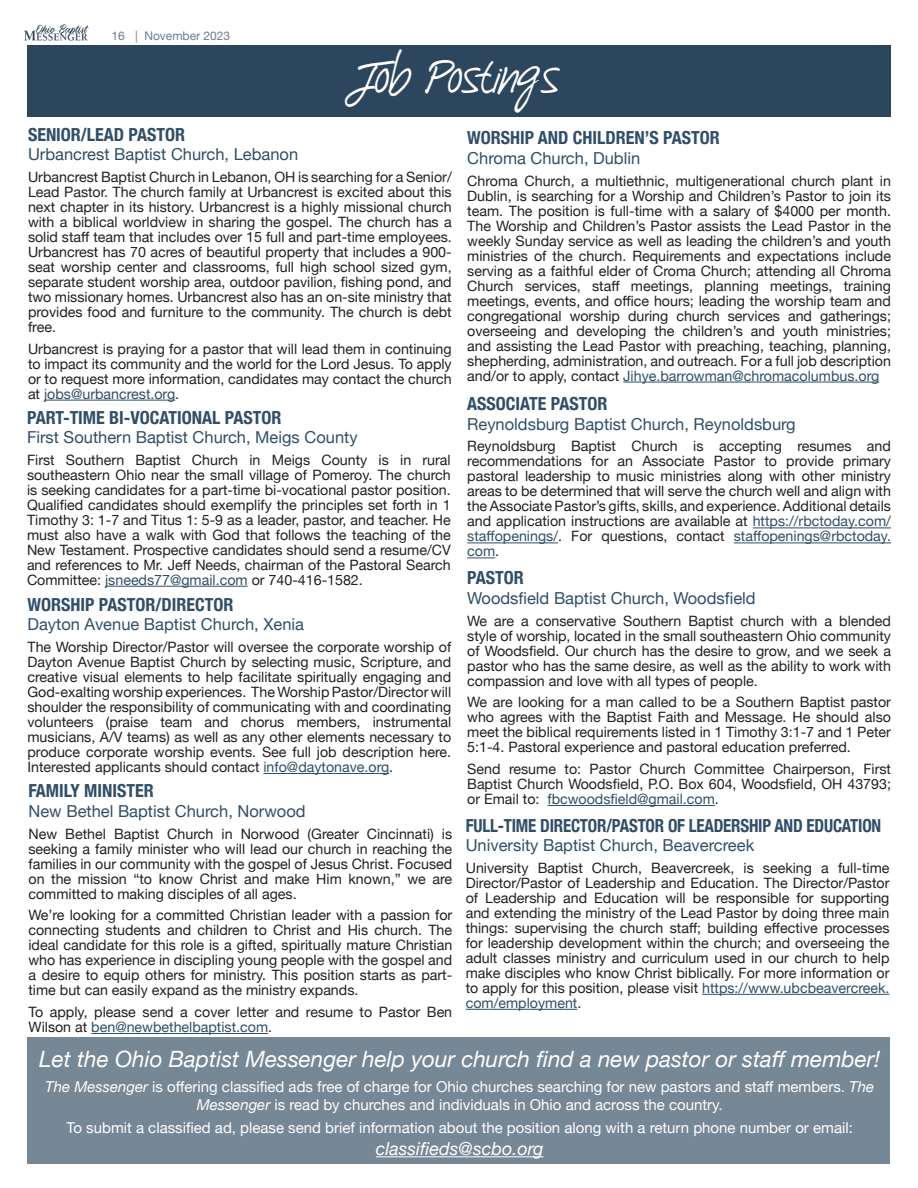
<style>
.page{position:relative;width:918px;height:1188px;background:#fff}
.page>*{position:absolute;margin:0;border:0;box-sizing:border-box;transform-origin:0 0}
.t1{font:43.5px "Southpaw";color:#fff}
.t2{font:italic 22.5px "Helvetica Neue";color:#fff}
.Job_Post_Title{font:700 condensed 18px "Helvetica Neue";color:#304e67}
.Job_Post_Title-2{font:700 condensed 18px "Helvetica Neue";color:#304e67;scale:.94 1}
.t3{font:italic 18px "Helvetica Neue";color:#fff}
.Job_Post_Subtitle{font:16.5px "Helvetica Neue";color:#304e67}
.t4{font:15px/18px "Helvetica Neue";color:#fff;text-align:center}
.Classified_Body_text{font:14.25px/15px "Helvetica Neue";color:#231f20;text-align:justify}
.t5{font:12px "Helvetica Neue";color:#6c7e8f}
.s1{color:#304e67}
.s2{font-style:italic}
</style>
<div class="page">
<img style="left:24px;top:24px;width:65px;height:17px">
<div style="left:27px;top:45px;width:864px;height:72px;background:#2c465e"></div>
<div style="left:27px;top:1038px;width:863px;height:126px;background:#768796"></div>
<hr style="left:376px;top:1156px;width:168px;height:1px;background:#fff">
<hr style="left:702px;top:994px;width:187px;height:1px;background:#304e67">
<hr style="left:466px;top:1009px;width:111px;height:1px;background:#304e67">
<hr style="left:547px;top:805px;width:168px;height:1px;background:#304e67">
<hr style="left:263px;top:773px;width:126px;height:1px;background:#304e67">
<hr style="left:44px;top:400px;width:131px;height:1px;background:#304e67">
<hr style="left:623px;top:382px;width:256px;height:1px;background:#304e67">
<hr style="left:753px;top:528px;width:138px;height:1px;background:#304e67">
<hr style="left:467px;top:543px;width:91px;height:1px;background:#304e67">
<hr style="left:734px;top:543px;width:157px;height:1px;background:#304e67">
<svg style="left:467px;top:558px;width:28px;height:1px"></svg>
<hr style="left:105px;top:586px;width:143px;height:1px;background:#304e67">
<hr style="left:91px;top:1033px;width:177px;height:1px;background:#304e67">
<p class="t5" style="left:111px;top:27px;width:120px">16 | November 2023</p>
<p class="t1" style="left:359px;top:52px;width:201px">Job Postings</p>
<p class="Job_Post_Title" style="left:28px;top:119px;width:159px">SENIOR/LEAD PASTOR</p>
<p class="Job_Post_Subtitle" style="left:28px;top:142px;width:272px">Urbancrest Baptist Church, Lebanon</p>
<p class="Classified_Body_text" style="left:28px;top:170px;width:425px">Urbancrest Baptist Church in Lebanon, OH is searching for a Senior/ Lead Pastor. The church family at Urbancrest is excited about this next chapter in its history. Urbancrest is a highly missional church with a biblical worldview in sharing the gospel. The church has a solid staff team that includes over 15 full and part-time employees.<br>Urbancrest has 70 acres of beautiful property that includes a 900- seat worship center and classrooms, full high school sized gym, separate student worship area, outdoor pavilion, fishing pond, and two missionary homes. Urbancrest also has an on-site ministry that provides food and furniture to the community. The church is debt free.</p>
<p class="Classified_Body_text" style="left:28px;top:342px;width:425px">Urbancrest is praying for a pastor that will lead them in continuing to impact its community and the world for the Lord Jesus. To apply or to request more information, candidates may contact the church at <span class="s1">jobs@urbancrest.org</span>.</p>
<p class="Job_Post_Title" style="left:27px;top:402px;width:256px">PART-TIME BI-VOCATIONAL PASTOR</p>
<p class="Job_Post_Subtitle" style="left:27px;top:425px;width:332px">First Southern Baptist Church, Meigs County</p>
<p class="Classified_Body_text" style="left:27px;top:453px;width:425px">First Southern Baptist Church in Meigs County is in rural southeastern Ohio near the small village of Pomeroy. The church is seeking candidates for a part-time bi-vocational pastor position.<br>Qualified candidates should exemplify the principles set forth in 1<br>Timothy 3: 1-7 and Titus 1: 5-9 as a leader, pastor, and teacher. He must also have a walk with God that follows the teaching of the New Testament. Prospective candidates should send a resume/CV and references to Mr. Jeff Needs, chairman of the Pastoral Search Committee: <span class="s1">jsneeds77@gmail.com</span> or 740-416-1582.</p>
<p class="Job_Post_Title" style="left:27px;top:589px;width:207px">WORSHIP PASTOR/DIRECTOR</p>
<p class="Job_Post_Subtitle" style="left:27px;top:613px;width:278px">Dayton Avenue Baptist Church, Xenia</p>
<p class="Classified_Body_text" style="left:27px;top:640px;width:425px">The Worship Director/Pastor will oversee the corporate worship of Dayton Avenue Baptist Church by selecting music, Scripture, and creative visual elements to help facilitate spiritually engaging and God-exalting worship experiences. The Worship Pastor/Director will shoulder the responsibility of communicating with and coordinating volunteers (praise team and chorus members, instrumental musicians, A/V teams) as well as any other elements necessary to produce corporate worship events. See full job description here.<br>Interested applicants should contact <span class="s1">info@daytonave.org</span>.</p>
<p class="Job_Post_Title" style="left:28px;top:776px;width:127px">FAMILY MINISTER</p>
<p class="Job_Post_Subtitle" style="left:28px;top:799px;width:279px">New Bethel Baptist Church, Norwood</p>
<p class="Classified_Body_text" style="left:28px;top:827px;width:425px">New Bethel Baptist Church in Norwood (Greater Cincinnati) is seeking a family minister who will lead our church in reaching the families in our community with the gospel of Jesus Christ. Focused on the mission “to know Christ and make Him known,” we are committed to making disciples of all ages.</p>
<p class="Classified_Body_text" style="left:28px;top:909px;width:425px">We’re looking for a committed Christian leader with a passion for connecting students and children to Christ and His church. The ideal candidate for this role is a gifted, spiritually mature Christian who has experience in discipling young people with the gospel and a desire to equip others for ministry. This position starts as part&shy;time but can easily expand as the ministry expands.</p>
<p class="Classified_Body_text" style="left:28px;top:1005px;width:425px">To apply, please send a cover letter and resume to Pastor Ben<br>Wilson at <span class="s1">ben@newbethelbaptist.com</span>.</p>
<p class="Job_Post_Title" style="left:467px;top:123px;width:254px">WORSHIP AND CHILDREN’S PASTOR</p>
<p class="Job_Post_Subtitle" style="left:467px;top:146px;width:175px">Chroma Church, Dublin</p>
<p class="Classified_Body_text" style="left:467px;top:174px;width:425px">Chroma Church, a multiethnic, multigenerational church plant in Dublin, is searching for a Worship and Children’s Pastor to join its team. The position is full-time with a salary of $4000 per month.<br>The Worship and Children’s Pastor assists the Lead Pastor in the weekly Sunday service as well as leading the children’s and youth ministries of the church. Requirements and expectations include serving as a faithful elder of Croma Church; attending all Chroma Church services, staff meetings, planning meetings, training meetings, events, and office hours; leading the worship team and congregational worship during church services and gatherings; overseeing and developing the children’s and youth ministries; and assisting the Lead Pastor with preaching, teaching, planning, shepherding, administration, and outreach. For a full job description and/or to apply, contact <span class="s1">Jihye.barrowman@chromacolumbus.org</span></p>
<p class="Job_Post_Title" style="left:467px;top:389px;width:142px">ASSOCIATE PASTOR</p>
<p class="Job_Post_Subtitle" style="left:467px;top:412px;width:330px">Reynoldsburg Baptist Church, Reynoldsburg</p>
<p class="Classified_Body_text" style="left:467px;top:440px;width:425px">Reynoldsburg Baptist Church is accepting resumes and recommendations for an Associate Pastor to provide primary pastoral leadership to music ministries along with other ministry areas to be determined that will serve the church well and align with the Associate Pastor’s gifts, skills, and experience. Additional details and application instructions are available at <span class="s1">https://rbctoday.com/ staffopenings/</span>. For questions, contact <span class="s1">staffopenings@rbctoday. com</span>.</p>
<p class="Job_Post_Title" style="left:467px;top:563px;width:58px">PASTOR</p>
<p class="Job_Post_Subtitle" style="left:467px;top:586px;width:290px">Woodsfield Baptist Church, Woodsfield</p>
<p class="Classified_Body_text" style="left:467px;top:614px;width:425px">We are a conservative Southern Baptist church with a blended style of worship, located in the small southeastern Ohio community of Woodsfield. Our church has the desire to grow, and we seek a pastor who has the same desire, as well as the ability to work with compassion and love with all types of people.</p>
<p class="Classified_Body_text" style="left:467px;top:696px;width:425px">We are looking for a man called to be a Southern Baptist pastor who agrees with the Baptist Faith and Message. He should also meet the biblical requirements listed in 1 Timothy 3:1-7 and 1 Peter 5:1-4. Pastoral experience and pastoral education preferred.</p>
<p class="Classified_Body_text" style="left:467px;top:762px;width:425px">Send resume to: Pastor Church Committee Chairperson, First Baptist Church Woodsfield, P.O. Box 604, Woodsfield, OH 43793; or Email to: <span class="s1">fbcwoodsfield@gmail.com</span>.</p>
<p class="Job_Post_Title-2" style="left:466px;top:810px;width:444px">FULL-TIME DIRECTOR/PASTOR OF LEADERSHIP AND EDUCATION</p>
<p class="Job_Post_Subtitle" style="left:466px;top:833px;width:290px">University Baptist Church, Beavercreek</p>
<p class="Classified_Body_text" style="left:466px;top:861px;width:425px">University Baptist Church, Beavercreek, is seeking a full-time Director/Pastor of Leadership and Education. The Director/Pastor of Leadership and Education will be responsible for supporting and extending the ministry of the Lead Pastor by doing three main things: supervising the church staff; building effective processes for leadership development within the church; and overseeing the adult classes ministry and curriculum used in our church to help make disciples who know Christ biblically. For more information or to apply for this position, please visit <span class="s1">https://www.ubcbeavercreek. com/employment</span>.</p>
<p class="t2" style="left:39px;top:1043px;width:843px">Let the Ohio Baptist Messenger help your church find a new pastor or staff member!</p>
<p class="t4" style="left:45px;top:1079px;width:830px"><span class="s2">The Messenger</span> is offering classified ads free of charge for Ohio churches searching for new pastors and staff members. <span class="s2">The<br>Messenger</span> is read by churches and individuals in Ohio and across the country.</p>
<p class="t4" style="left:67px;top:1119px;width:788px">To submit a classified ad, please send brief information about the position along with a return phone number or email:</p>
<p class="t3" style="left:376px;top:1136px;width:169px">classifieds@scbo.org</p>
</div>
